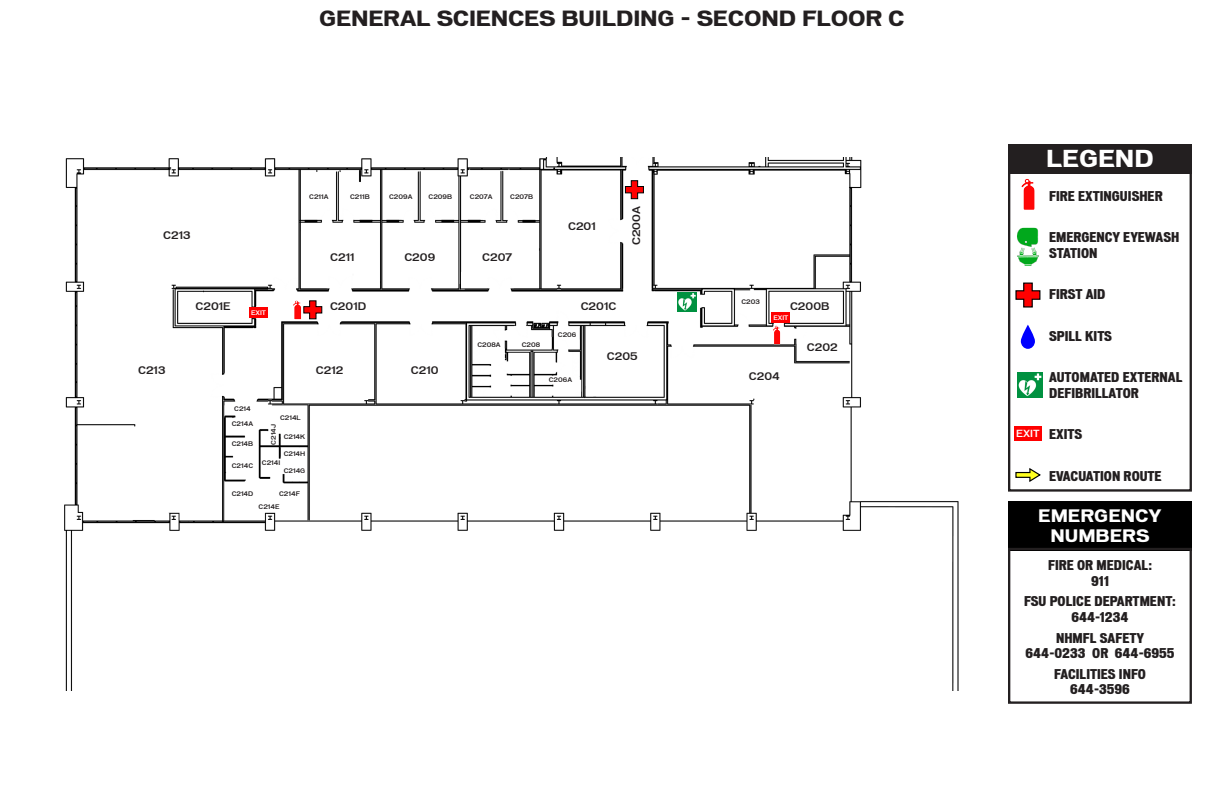
<style>
.page{position:relative;width:1224px;height:792px;background:#fff}
.page>*{position:absolute;margin:0;border:0;box-sizing:border-box;transform-origin:0 0}
.t1{font:22.3px "Vonnes TT Bold";color:#fff}
.t2{font:20px "Vonnes TT Bold";letter-spacing:-.01em;color:#231f20}
.t3{font:16.4px/19.7px "Vonnes TT Bold";color:#fff;text-align:center}
.t4{font:900 condensed 12.9px/15.5px "Vonnes";color:#231f20;text-align:center}
.Large_Room_Numbers{font:500 10px "Vonnes";color:#231f20}
.t5{font:500 9.4px "Vonnes";color:#fff}
.Small_Room_Numbers{font:500 6px "Vonnes";color:#231f20}
.t6{font:500 6px "Vonnes";color:#fff}
</style>
<div class="page">
<div style="left:1008px;top:171px;width:184px;height:321px;border:2px solid #231f20"></div>
<div style="left:1008px;top:144px;width:184px;height:29px;background:#231f20"></div>
<div style="left:1008px;top:501px;width:184px;height:49px;background:#000"></div>
<div style="left:1008px;top:548px;width:184px;height:156px;border:2px solid #231f20"></div>
<img style="left:1021px;top:179px;width:14px;height:31px">
<img style="left:1017px;top:227px;width:22px;height:39px">
<svg style="left:1015px;top:282px;width:26px;height:26px"></svg>
<svg style="left:1021px;top:325px;width:14px;height:24px"></svg>
<svg style="left:1015px;top:468px;width:26px;height:14px"></svg>
<div style="left:1014px;top:426px;width:28px;height:15px;background:#f00"></div>
<img style="left:1017px;top:372px;width:25px;height:25px">
<img style="left:64px;top:157px;width:895px;height:534px">
<img style="left:678px;top:293px;width:18px;height:18px">
<svg style="left:625px;top:180px;width:19px;height:20px"></svg>
<svg style="left:303px;top:300px;width:20px;height:20px"></svg>
<img style="left:293px;top:300px;width:8px;height:19px">
<img style="left:773px;top:325px;width:8px;height:19px">
<div style="left:250px;top:307px;width:18px;height:10px;background:#f00"></div>
<div style="left:772px;top:312px;width:18px;height:10px;background:#f00"></div>
<div style="left:163px;top:231px;width:28px;height:8px;background:#fff"></div>
<div style="left:138px;top:366px;width:28px;height:8px;background:#fff"></div>
<div style="left:316px;top:366px;width:27px;height:8px;background:#fff"></div>
<div style="left:411px;top:366px;width:28px;height:8px;background:#fff"></div>
<div style="left:568px;top:222px;width:28px;height:8px;background:#fff"></div>
<div style="left:581px;top:302px;width:35px;height:8px;background:#fff"></div>
<div style="left:607px;top:352px;width:31px;height:8px;background:#fff"></div>
<div style="left:749px;top:372px;width:31px;height:8px;background:#fff"></div>
<div style="left:807px;top:343px;width:31px;height:8px;background:#fff"></div>
<div style="left:790px;top:302px;width:40px;height:8px;background:#fff"></div>
<div style="left:330px;top:302px;width:36px;height:8px;background:#fff"></div>
<div style="left:196px;top:302px;width:35px;height:8px;background:#fff"></div>
<div style="left:633px;top:206px;width:7px;height:39px;background:#fff"></div>
<div style="left:482px;top:253px;width:30px;height:8px;background:#fff"></div>
<div style="left:404px;top:253px;width:31px;height:8px;background:#fff"></div>
<div style="left:330px;top:253px;width:25px;height:8px;background:#fff"></div>
<p class="t2" style="left:319px;top:6px;width:587px">GENERAL SCIENCES BUILDING - SECOND FLOOR C</p>
<p class="Large_Room_Numbers" style="left:163px;top:229px;width:29px">C213</p>
<p class="Small_Room_Numbers" style="left:309px;top:193px;width:21px">C211A</p>
<p class="Small_Room_Numbers" style="left:350px;top:193px;width:21px">C211B</p>
<p class="Small_Room_Numbers" style="left:389px;top:193px;width:25px">C209A</p>
<p class="Small_Room_Numbers" style="left:429px;top:193px;width:25px">C209B</p>
<p class="Small_Room_Numbers" style="left:470px;top:193px;width:24px">C207A</p>
<p class="Small_Room_Numbers" style="left:510px;top:193px;width:25px">C207B</p>
<p class="Large_Room_Numbers" style="left:330px;top:251px;width:26px">C211</p>
<p class="Large_Room_Numbers" style="left:404px;top:251px;width:32px">C209</p>
<p class="Large_Room_Numbers" style="left:482px;top:251px;width:31px">C207</p>
<p class="Large_Room_Numbers" style="left:568px;top:220px;width:29px">C201</p>
<p class="Large_Room_Numbers" style="left:631px;top:245px;width:41px;rotate:-90deg">C200A</p>
<p class="Small_Room_Numbers" style="left:741px;top:298px;width:20px">C203</p>
<p class="Large_Room_Numbers" style="left:196px;top:300px;width:37px">C201E</p>
<p class="Large_Room_Numbers" style="left:330px;top:300px;width:38px">C201D</p>
<p class="Large_Room_Numbers" style="left:790px;top:300px;width:41px">C200B</p>
<p class="Large_Room_Numbers" style="left:581px;top:300px;width:37px">C201C</p>
<p class="t6" style="left:251px;top:309px;width:16px">EXIT</p>
<p class="t6" style="left:773px;top:314px;width:16px">EXIT</p>
<p class="Large_Room_Numbers" style="left:138px;top:364px;width:29px">C213</p>
<p class="Large_Room_Numbers" style="left:316px;top:364px;width:29px">C212</p>
<p class="Large_Room_Numbers" style="left:411px;top:364px;width:29px">C210</p>
<p class="Small_Room_Numbers" style="left:234px;top:405px;width:18px">C214</p>
<p class="Small_Room_Numbers" style="left:232px;top:421px;width:23px">C214A</p>
<p class="Small_Room_Numbers" style="left:232px;top:440px;width:23px">C214B</p>
<p class="Small_Room_Numbers" style="left:232px;top:462px;width:23px">C214C</p>
<p class="Small_Room_Numbers" style="left:232px;top:490px;width:23px">C214D</p>
<p class="Small_Room_Numbers" style="left:280px;top:414px;width:22px">C214L</p>
<p class="Small_Room_Numbers" style="left:284px;top:434px;width:23px">C214K</p>
<p class="Small_Room_Numbers" style="left:284px;top:450px;width:23px">C214H</p>
<p class="Small_Room_Numbers" style="left:284px;top:467px;width:23px">C214G</p>
<p class="Small_Room_Numbers" style="left:270px;top:445px;width:22px;rotate:-90deg">C214J</p>
<p class="Small_Room_Numbers" style="left:262px;top:460px;width:20px">C214I</p>
<p class="Small_Room_Numbers" style="left:279px;top:490px;width:22px">C214F</p>
<p class="Small_Room_Numbers" style="left:259px;top:503px;width:22px">C214E</p>
<p class="Small_Room_Numbers" style="left:477px;top:341px;width:25px">C208A</p>
<p class="Small_Room_Numbers" style="left:522px;top:341px;width:20px">C208</p>
<p class="Small_Room_Numbers" style="left:558px;top:331px;width:20px">C206</p>
<p class="Small_Room_Numbers" style="left:549px;top:377px;width:25px">C206A</p>
<p class="Large_Room_Numbers" style="left:607px;top:351px;width:32px">C205</p>
<p class="Large_Room_Numbers" style="left:749px;top:370px;width:33px">C204</p>
<p class="Large_Room_Numbers" style="left:807px;top:341px;width:32px">C202</p>
<p class="t1" style="left:1046px;top:146px;width:109px">LEGEND</p>
<p class="t4" style="left:1049px;top:188px;width:115px">FIRE EXTINGUISHER</p>
<p class="t4" style="left:1049px;top:230px;width:132px;text-align:left">EMERGENCY EYEWASH<br>STATION</p>
<p class="t4" style="left:1049px;top:287px;width:58px">FIRST AID</p>
<p class="t4" style="left:1049px;top:328px;width:64px">SPILL KITS</p>
<p class="t4" style="left:1049px;top:370px;width:135px;text-align:left">AUTOMATED EXTERNAL<br>DEFIBRILLATOR</p>
<p class="t4" style="left:1049px;top:427px;width:35px">EXITS</p>
<p class="t4" style="left:1049px;top:468px;width:114px">EVACUATION ROUTE</p>
<p class="t3" style="left:1038px;top:506px;width:125px">EMERGENCY<br>NUMBERS</p>
<p class="t4" style="left:1048px;top:558px;width:105px">FIRE OR MEDICAL:<br>911</p>
<p class="t4" style="left:1024px;top:594px;width:153px">FSU POLICE DEPARTMENT:<br>644-1234</p>
<p class="t4" style="left:1026px;top:630px;width:151px">NHMFL SAFETY<br>644-0233 OR 644-6955</p>
<p class="t4" style="left:1054px;top:666px;width:93px">FACILITIES INFO<br>644-3596</p>
<p class="t5" style="left:1016px;top:428px;width:25px">EXIT</p>
</div>
